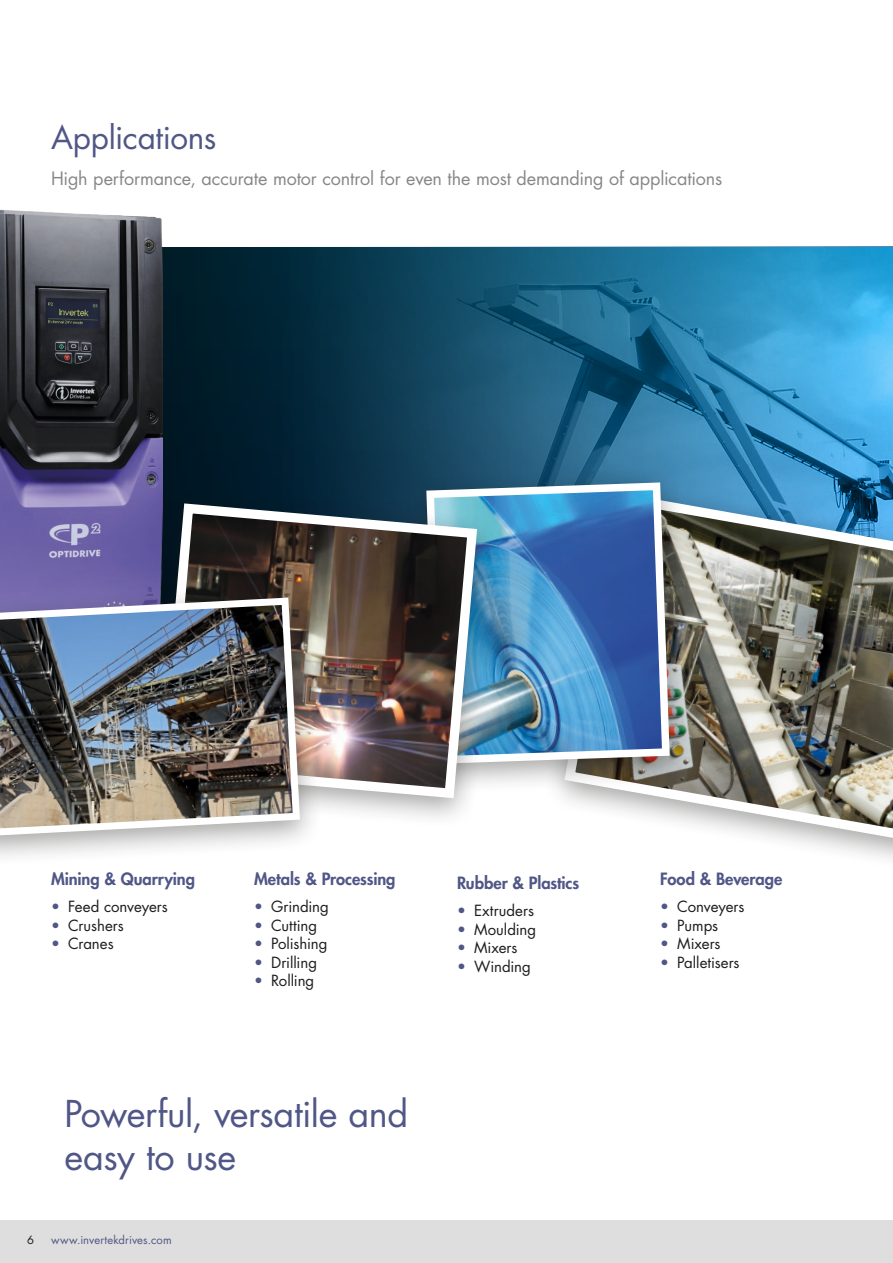
<style>
.page{position:relative;width:893px;height:1263px;background:#fff}
.page>*{position:absolute;margin:0;border:0;box-sizing:border-box;transform-origin:0 0}
.t1{font:36px/43.2px "Futura Std";letter-spacing:-.015em;color:#505686}
.t2{font:31.5px "Futura Std";letter-spacing:-.01em;color:#505686}
.Page_Intro{font:18px "Futura Std";letter-spacing:-.005em;color:#878787}
.H2_Purple{font:800 16.5px "Futura Std";letter-spacing:-.005em;color:#505686}
.t3{font:15px "Futura Std";letter-spacing:-.005em;color:#1d1d1b}
.t4{font:11.25px "Futura Std";letter-spacing:.01em;color:#505686}
.t5{font:11.25px "Futura Std";color:#1d1d1b}
.s1{color:#505686}
</style>
<div class="page">
<div style="left:0;top:247px;width:893px;height:382px;background:#001d2b"></div>
<img style="left:270px;top:247px;width:623px;height:242px">
<div style="left:543px;top:479px;width:350px;height:407px;background:#1d1d1b;opacity:.4"></div>
<img style="left:559px;top:487px;width:334px;height:374px">
<div style="left:403px;top:467px;width:290px;height:328px;background:#1d1d1b;opacity:.4"></div>
<img style="left:422px;top:479px;width:252px;height:289px">
<div style="left:138px;top:489px;width:362px;height:340px;background:#1d1d1b;opacity:.4"></div>
<img style="left:162px;top:498px;width:320px;height:305px">
<img style="left:0;top:209px;width:162px;height:374px">
<div style="left:0;top:583px;width:323px;height:285px;background:#1d1d1b;opacity:.4"></div>
<img style="left:0;top:594px;width:304px;height:247px">
<div style="left:0;top:1220px;width:893px;height:43px;background:#dfdede"></div>
<h1 class="t2" style="left:51px;top:117px;width:167px">Applications</h1>
<p class="Page_Intro" style="left:51px;top:167px;width:673px">High performance, accurate motor control for even the most demanding of applications</p>
<p class="H2_Purple" style="left:51px;top:869px;width:146px">Mining &amp; Quarrying</p>
<p class="t3" style="left:51px;top:897px;width:118px"><span class="s1">•</span> Feed conveyers</p>
<p class="t3" style="left:51px;top:916px;width:74px"><span class="s1">•</span> Crushers</p>
<p class="t3" style="left:51px;top:934px;width:64px"><span class="s1">•</span> Cranes</p>
<p class="H2_Purple" style="left:254px;top:869px;width:143px">Metals &amp; Processing</p>
<p class="t3" style="left:254px;top:897px;width:76px"><span class="s1">•</span> Grinding</p>
<p class="t3" style="left:254px;top:916px;width:65px"><span class="s1">•</span> Cutting</p>
<p class="t3" style="left:254px;top:934px;width:75px"><span class="s1">•</span> Polishing</p>
<p class="t3" style="left:254px;top:953px;width:64px"><span class="s1">•</span> Drilling</p>
<p class="t3" style="left:254px;top:971px;width:62px"><span class="s1">•</span> Rolling</p>
<p class="t1" style="left:65px;top:1092px;width:345px">Powerful, versatile and easy to use</p>
<p class="t5" style="left:27px;top:1232px;width:8px">6</p>
<p class="t4" style="left:51px;top:1232px;width:122px">www.invertekdrives.com</p>
<p class="H2_Purple" style="left:457px;top:872px;width:123px">Rubber &amp; Plastics</p>
<p class="t3" style="left:457px;top:901px;width:78px"><span class="s1">•</span> Extruders</p>
<p class="t3" style="left:457px;top:919px;width:81px"><span class="s1">•</span> Moulding</p>
<p class="t3" style="left:457px;top:938px;width:62px"><span class="s1">•</span> Mixers</p>
<p class="t3" style="left:457px;top:956px;width:75px"><span class="s1">•</span> Winding</p>
<p class="H2_Purple" style="left:660px;top:869px;width:124px">Food &amp; Beverage</p>
<p class="t3" style="left:660px;top:897px;width:86px"><span class="s1">•</span> Conveyers</p>
<p class="t3" style="left:660px;top:916px;width:60px"><span class="s1">•</span> Pumps</p>
<p class="t3" style="left:660px;top:934px;width:62px"><span class="s1">•</span> Mixers</p>
<p class="t3" style="left:660px;top:953px;width:81px"><span class="s1">•</span> Palletisers</p>
</div>
